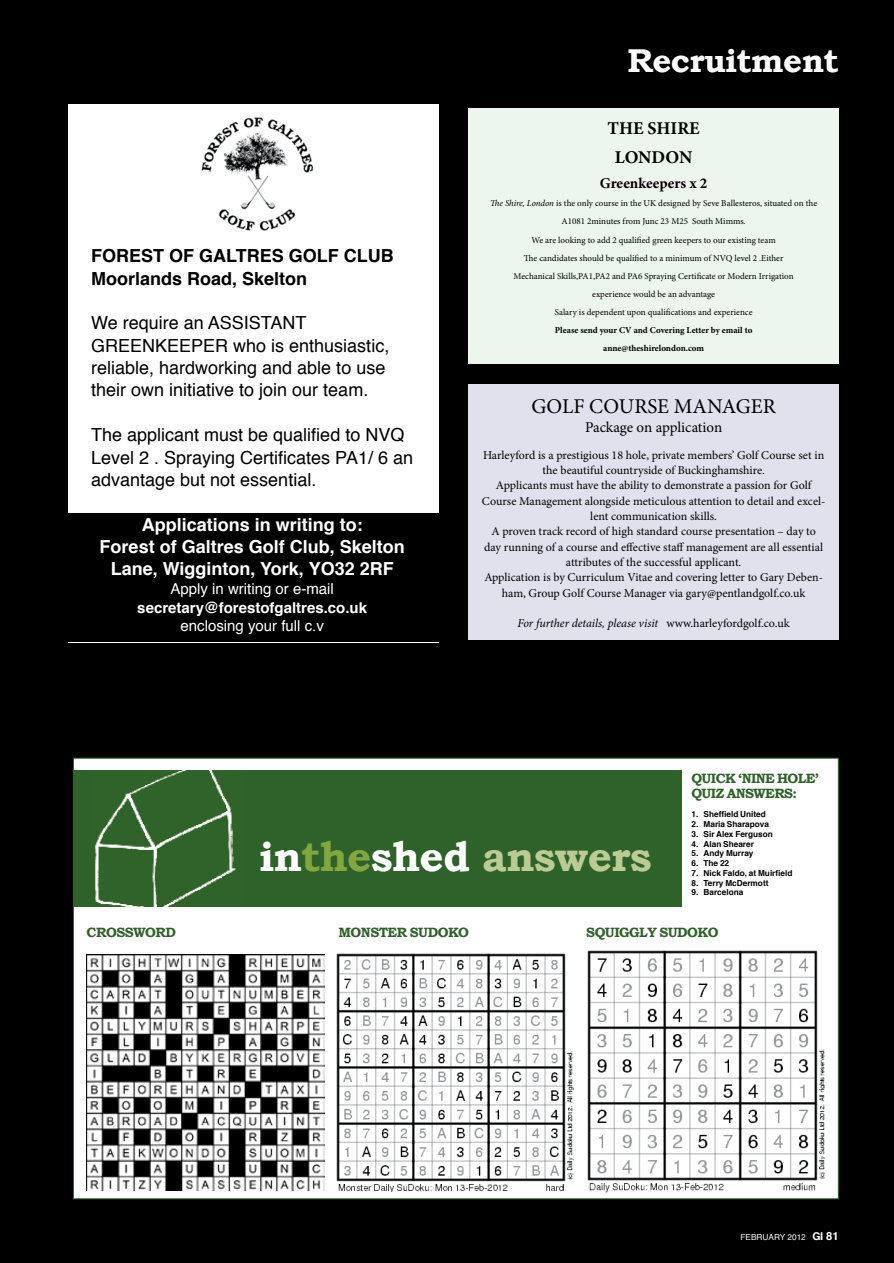
<style>
.page{position:relative;width:894px;height:1263px;background:#fff}
.page>*{position:absolute;margin:0;border:0;box-sizing:border-box;transform-origin:0 0}
.t1{font:700 42px "Bookman Old Style";letter-spacing:-.02em;color:#bbcb94}
.t2{font:700 33px "Bookman Old Style";letter-spacing:-.02em;color:#fff}
.t3{font:21px "Minion Pro";color:#000}
.t4{font:18px/22.4px "Helvetica";color:#000}
.t5{font:700 18px/22.4px "Helvetica";color:#fff;text-align:center}
.t6{font:700 18px/22.4px "Helvetica";color:#000}
.t7{font:700 18px/28.8px "Minion Pro";color:#000;text-align:center}
.t8{font:15px/18.8px "Helvetica";color:#fff;text-align:center}
.t9{font:15px "Minion Pro";letter-spacing:-.005em;color:#000}
.t10{font:700 15px "Minion Pro";color:#000}
.t11{font:700 13.5px/15.3px "Bookman Old Style";letter-spacing:-.04em;color:#2f622a}
.t12{font:12px/15.3px "Minion Pro";color:#000;text-align:center}
.t13{font:italic 12px "Minion Pro";letter-spacing:-.005em;color:#000}
.t14{font:9px/18px "Minion Pro";color:#000;text-align:center}
.t15{font:700 8.25px "Helvetica";color:#000}
.t16{font:8.25px "Helvetica";color:#fff}
.s1{font-weight:700}
.s2{font-style:italic}
.s3{font-style:normal}
.s4{color:#fff}
.s5{color:#81a73e}
.s6{font-family:"Helvetica Neue";font-weight:700;font-size:10.8px}
.s7{font-weight:700;font-size:11.25px}
</style>
<div class="page">
<hr style="left:0;top:0;width:1px;height:1263px;background:#000">
<div style="left:1px;top:0;width:893px;height:1263px;background:#000"></div>
<div style="left:468px;top:108px;width:370px;height:256px;background:#ecf6ed"></div>
<div style="left:468px;top:385px;width:370px;height:255px;background:#e1e0ed"></div>
<div style="left:69px;top:104px;width:370px;height:538px;background:#fff"></div>
<img style="left:201px;top:117px;width:113px;height:114px">
<div style="left:69px;top:513px;width:370px;height:129px;background:#000"></div>
<div style="left:73px;top:758px;width:765px;height:441px;background:#fff;border:1px solid #2f622a"></div>
<div style="left:73px;top:771px;width:608px;height:136px;background:#2f622a"></div>
<img style="left:86px;top:955px;width:238px;height:235px">
<img style="left:337px;top:953px;width:237px;height:239px">
<img style="left:587px;top:951px;width:237px;height:241px">
<img style="left:95px;top:771px;width:141px;height:136px">
<p class="t6" style="left:91px;top:245px;width:304px">FOREST OF GALTRES GOLF CLUB<br>Moorlands Road, Skelton</p>
<p class="t4" style="left:91px;top:312px;width:300px">We require an ASSISTANT GREENKEEPER who is enthusiastic, reliable, hardworking and able to use their own initiative to join our team.</p>
<p class="t4" style="left:91px;top:424px;width:323px">The applicant must be qualified to NVQ<br>Level 2 . Spraying Certificates PA1/ 6 an advantage but not essential.</p>
<p class="t5" style="left:100px;top:513px;width:307px">Applications in writing to:<br>Forest of Galtres Golf Club, Skelton<br>Lane, Wigginton, York, YO32 2RF</p>
<p class="t8" style="left:137px;top:580px;width:231px">Apply in writing or e-mail <span class="s1">secretary@forestofgaltres.co.uk </span>enclosing your full c.v</p>
<p class="t2" style="left:627px;top:41px;width:213px">Recruitment</p>
<p class="t7" style="left:607px;top:114px;width:94px">THE SHIRE<br>LONDON</p>
<p class="t10" style="left:600px;top:173px;width:109px">Greenkeepers x 2</p>
<p class="t14" style="left:490px;top:195px;width:328px"><span class="s2">The Shire, London</span> is the only course in the UK designed by Seve Ballesteros, situated on the A1081 2minutes from Junc 23 M25 South Mimms.<br>We are looking to add 2 qualified green keepers to our existing team<br>The candidates should be qualified to a minimum of NVQ level 2 .Either<br>Mechanical Skills,PA1,PA2 and PA6 Spraying Certificate or Modern Irrigation<br>experience would be an advantage<br>Salary is dependent upon qualifications and experience<br><span class="s1">Please send your CV and Covering Letter by email to<br>anne@theshirelondon.com</span></p>
<p class="t3" style="left:531px;top:392px;width:246px">GOLF COURSE MANAGER</p>
<p class="t9" style="left:585px;top:417px;width:139px">Package on application</p>
<p class="t12" style="left:482px;top:447px;width:345px">Harleyford is a prestigious 18 hole, private members’ Golf Course set in the beautiful countryside of Buckinghamshire.<br>Applicants must have the ability to demonstrate a passion for Golf Course Management alongside meticulous attention to detail and excel&shy;lent communication skills.<br>A proven track record of high standard course presentation – day to day running of a course and effective staff management are all essential attributes of the successful applicant.<br>Application is by Curriculum Vitae and covering letter to Gary Deben&shy;ham, Group Golf Course Manager via gary@pentlandgolf.co.uk</p>
<p class="t13" style="left:517px;top:615px;width:274px">For further details, please visit <span class="s3">www.harleyfordgolf.co.uk</span></p>
<p class="t1" style="left:259px;top:831px;width:394px"><span class="s4">in</span><span class="s5">the</span><span class="s4">shed</span> answers</p>
<p class="t11" style="left:691px;top:770px;width:129px">QUICK ‘NINE HOLE’<br>QUIZ ANSWERS:</p>
<p class="t15" style="left:691px;top:808px;width:76px">1. Sheffield United</p>
<p class="t15" style="left:691px;top:817px;width:79px">2. Maria Sharapova</p>
<p class="t15" style="left:691px;top:827px;width:83px">3. Sir Alex Ferguson</p>
<p class="t15" style="left:691px;top:837px;width:64px">4. Alan Shearer</p>
<p class="t15" style="left:691px;top:847px;width:63px">5. Andy Murray</p>
<p class="t15" style="left:691px;top:856px;width:39px">6. The 22</p>
<p class="t15" style="left:691px;top:866px;width:102px">7. Nick Faldo, at Muirfield</p>
<p class="t15" style="left:691px;top:876px;width:78px">8. Terry McDermott</p>
<p class="t15" style="left:691px;top:886px;width:53px">9. Barcelona</p>
<p class="t11" style="left:87px;top:924px;width:90px">CROSSWORD</p>
<p class="t11" style="left:338px;top:924px;width:131px">MONSTER SUDOKO</p>
<p class="t11" style="left:586px;top:924px;width:133px">SQUIGGLY SUDOKO</p>
<p class="t16" style="left:740px;top:1231px;width:100px">FEBRUARY 2012 <span class="s6">GI</span> <span class="s7">81</span></p>
</div>
